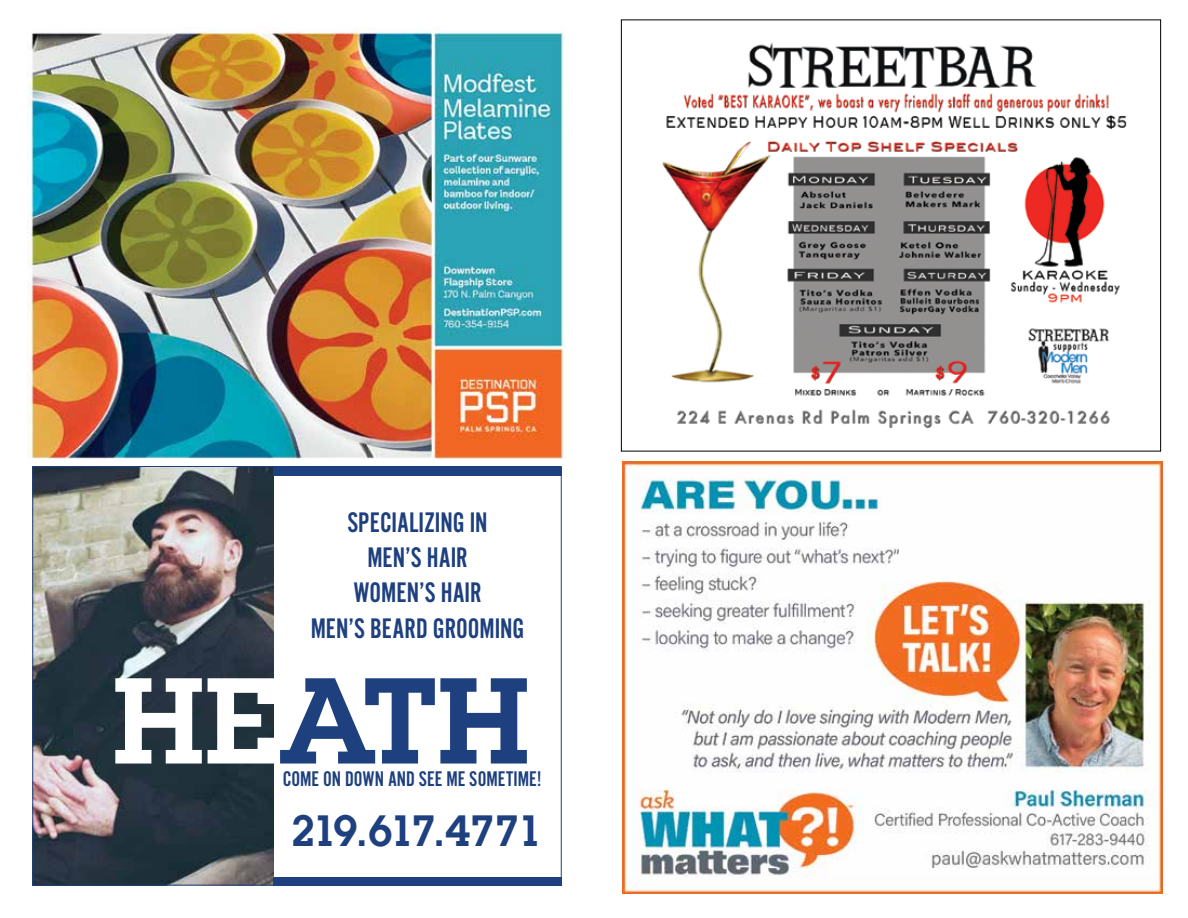
<style>
.page{position:relative;width:1188px;height:918px;background:#fff}
.page>*{position:absolute;margin:0;border:0;box-sizing:border-box;transform-origin:0 0}
.t1{font:600 127.5px "Lubalin Graph";color:#1e407f;scale:1.04 1}
.t2{font:600 45.6px "Lubalin Graph";letter-spacing:-.06em;color:#1e407f}
.t3{font:29.4px/35.2px "Alternate Got No 2 D";color:#1e407f;text-align:center}
.t4{font:22.05px "Alternate Got No 2 D";color:#1e407f}
.s1{color:#fff}
</style>
<div class="page">
<img style="left:34px;top:468px;width:239px;height:415px">
<div style="left:273px;top:877px;width:289px;height:8px;background:#1e407f"></div>
<div style="left:273px;top:467px;width:289px;height:8px;background:#1e407f"></div>
<img style="left:27px;top:27px;width:539px;height:432px">
<img style="left:662px;top:43px;width:465px;height:385px">
<img style="left:622px;top:461px;width:540px;height:432px">
<p class="t3" style="left:311px;top:505px;width:215px">SPECIALIZING IN<br>MEN’S HAIR<br>WOMEN’S HAIR<br>MEN’S BEARD GROOMING</p>
<h1 class="t1" style="left:112px;top:643px;width:403px"><span class="s1">HE</span>ATH</h1>
<p class="t4" style="left:283px;top:767px;width:260px">COME ON DOWN AND SEE ME SOMETIME!</p>
<h2 class="t2" style="left:291px;top:803px;width:253px">219.617.4771</h2>
</div>
